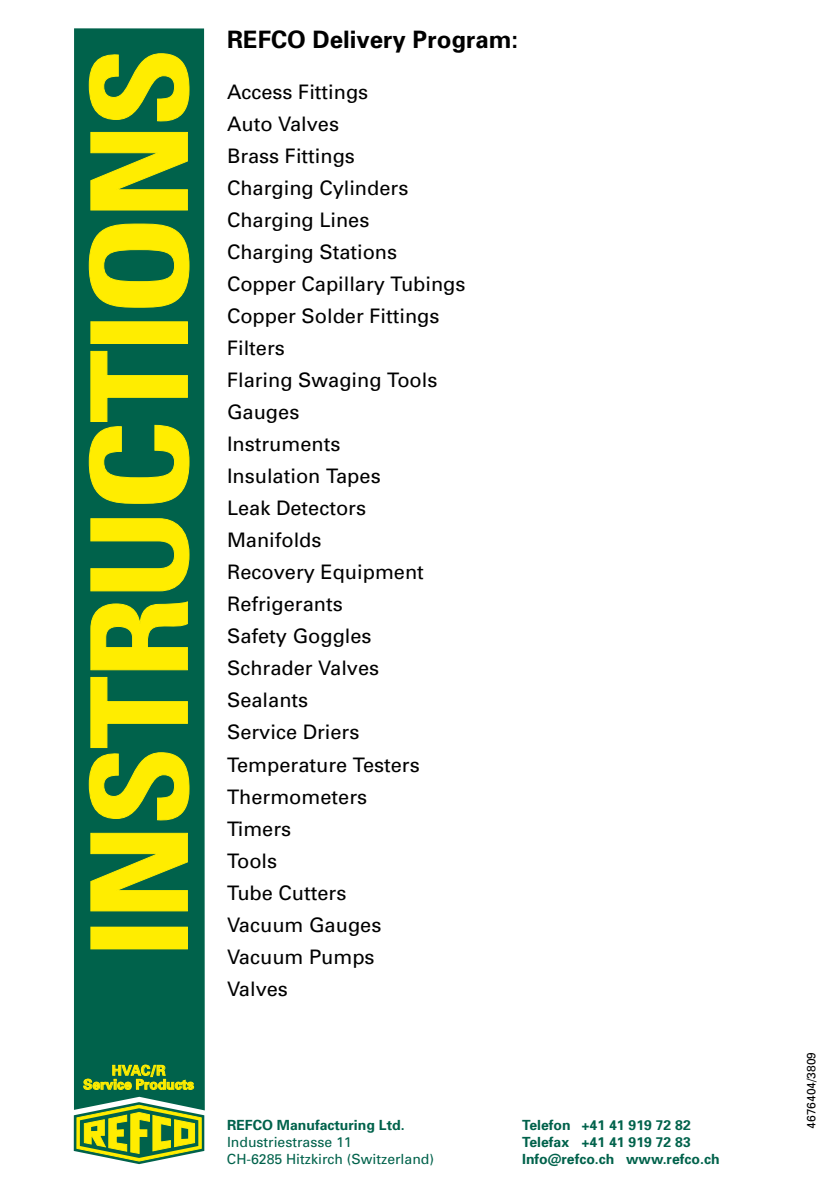
<style>
.page{position:relative;width:840px;height:1191px;background:#fff}
.page>*{position:absolute;margin:0;border:0;box-sizing:border-box;transform-origin:0 0}
.t1{font:700 24px "Univers";color:#000}
.t2{font:20px/32px "Univers";color:#000}
.t3{font:700 14px "Univers";color:#00624b}
.t4{font:14px "Univers";color:#00624b}
.t5{font:700 13.8px/14px "Univers";color:#ffed00;text-align:center}
.t6{font:12px "Univers";color:#000}
</style>
<div class="page">
<svg style="left:74px;top:1110px;width:130px;height:54px"></svg>
<div style="left:74px;top:28px;width:131px;height:1082px;background:#00624b"></div>
<div style="left:91px;top:927px;width:96px;height:22px;background:#ffed00"></div>
<svg style="left:90px;top:833px;width:97px;height:78px"></svg>
<svg style="left:89px;top:677px;width:100px;height:144px"></svg>
<svg style="left:90px;top:601px;width:97px;height:69px"></svg>
<svg style="left:90px;top:518px;width:99px;height:73px"></svg>
<svg style="left:89px;top:351px;width:100px;height:152px"></svg>
<div style="left:91px;top:322px;width:96px;height:21px;background:#ffed00"></div>
<div style="left:91px;top:321px;width:96px;height:23px;border:1px solid #ffed00"></div>
<svg style="left:89px;top:224px;width:100px;height:83px"></svg>
<svg style="left:90px;top:132px;width:97px;height:78px"></svg>
<svg style="left:89px;top:53px;width:100px;height:69px"></svg>
<svg style="left:83px;top:1064px;width:111px;height:25px"></svg>
<p class="t5" style="left:83px;top:1063px;width:112px">HVAC/R<br>Service Products</p>
<p class="t1" style="left:227px;top:24px;width:292px">REFCO Delivery Program:</p>
<p class="t2" style="left:227px;top:76px;width:240px">Access Fittings<br>Auto Valves<br>Brass Fittings<br>Charging Cylinders<br>Charging Lines<br>Charging Stations<br>Copper Capillary Tubings<br>Copper Solder Fittings<br>Filters<br>Flaring Swaging Tools<br>Gauges<br>Instruments<br>Insulation Tapes<br>Leak Detectors<br>Manifolds<br>Recovery Equipment<br>Refrigerants<br>Safety Goggles<br>Schrader Valves<br>Sealants<br>Service Driers<br>Temperature Testers<br>Thermometers<br>Timers<br>Tools<br>Tube Cutters<br>Vacuum Gauges<br>Vacuum Pumps<br>Valves</p>
<p class="t3" style="left:227px;top:1116px;width:179px">REFCO Manufacturing Ltd.</p>
<p class="t3" style="left:522px;top:1116px;width:170px">Telefon +41 41 919 72 82</p>
<p class="t4" style="left:227px;top:1133px;width:126px">Industriestrasse 11</p>
<p class="t3" style="left:522px;top:1133px;width:170px">Telefax +41 41 919 72 83</p>
<p class="t4" style="left:227px;top:1150px;width:208px">CH-6285 Hitzkirch (Switzerland)</p>
<p class="t3" style="left:522px;top:1149px;width:199px">Info@refco.ch www.refco.ch</p>
<p class="t6" style="left:803px;top:1128px;width:78px;rotate:-90deg">4676404/3809</p>
</div>
